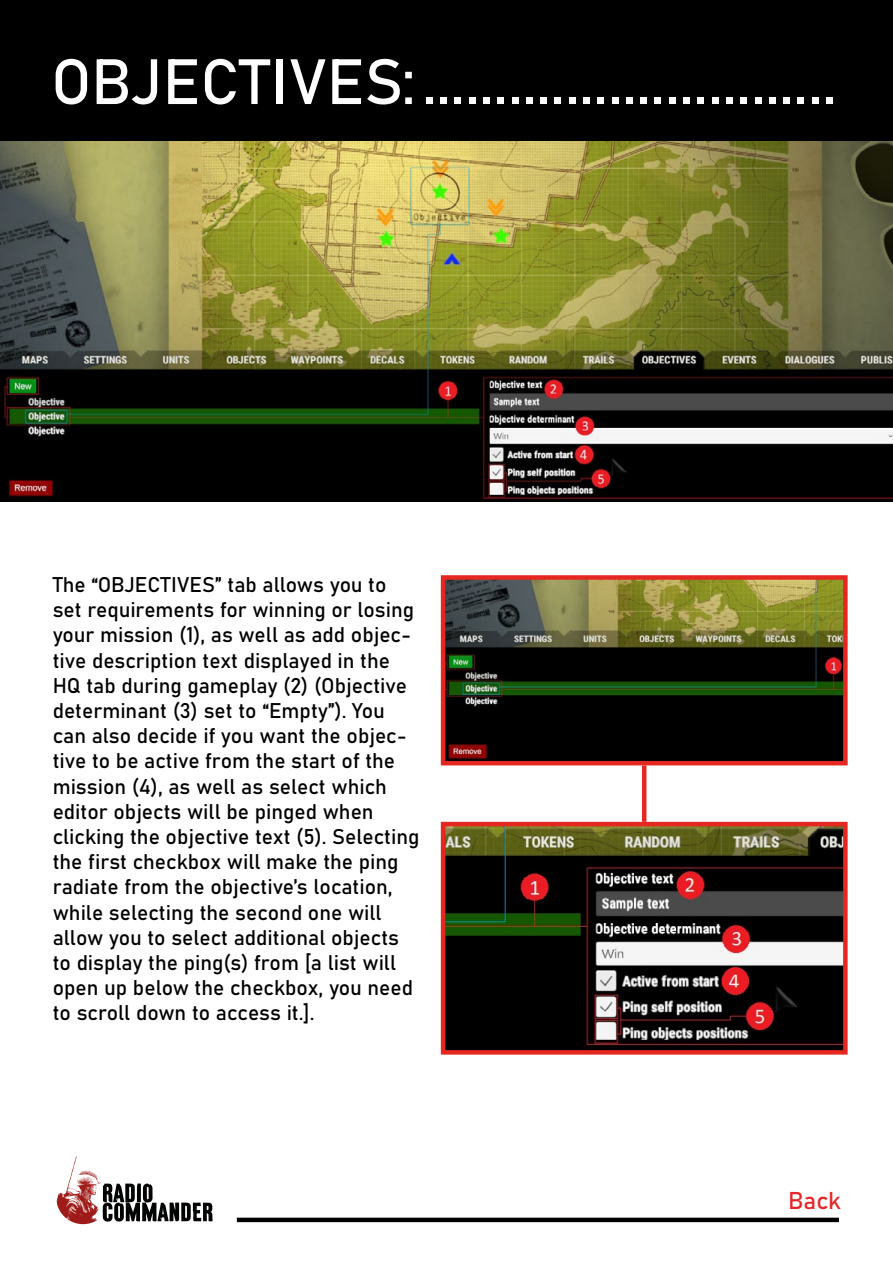
<style>
.page{position:relative;width:893px;height:1263px;background:#fff}
.page>*{position:absolute;margin:0;border:0;box-sizing:border-box;transform-origin:0 0}
.t1{font:63px "Bahnschrift";color:#fff}
.t2{font:24px "Bahnschrift";color:#e62729}
.t3{font:21px/25.2px "Bahnschrift";color:#000}
</style>
<div class="page">
<div style="left:0;top:0;width:893px;height:142px;background:#000"></div>
<img style="left:0;top:142px;width:893px;height:360px">
<img style="left:446px;top:580px;width:397px;height:180px">
<div style="left:441px;top:575px;width:407px;height:190px;border:4px solid #e52721"></div>
<img style="left:446px;top:827px;width:397px;height:222px">
<div style="left:441px;top:822px;width:407px;height:232px;border:4px solid #e52721"></div>
<hr style="left:642px;top:765px;width:4px;height:57px;background:#e52721">
<svg style="left:56px;top:1157px;width:157px;height:67px"></svg>
<div style="left:237px;top:1217px;width:602px;height:5px;background:#020203"></div>
<h1 class="t1" style="left:51px;top:42px;width:787px">OBJECTIVES:.............................</h1>
<p class="t3" style="left:53px;top:572px;width:368px">The “OBJECTIVES” tab allows you to set requirements for winning or losing your mission (1), as well as add objec&shy;tive description text displayed in the HQ tab during gameplay (2) (Objective determinant (3) set to “Empty”). You can also decide if you want the objec&shy;tive to be active from the start of the mission (4), as well as select which editor objects will be pinged when clicking the objective text (5). Selecting the first checkbox will make the ping radiate from the objective’s location, while selecting the second one will allow you to select additional objects to display the ping(s) from [a list will open up below the checkbox, you need to scroll down to access it.].</p>
<p class="t2" style="left:788px;top:1186px;width:54px">Back</p>
</div>
